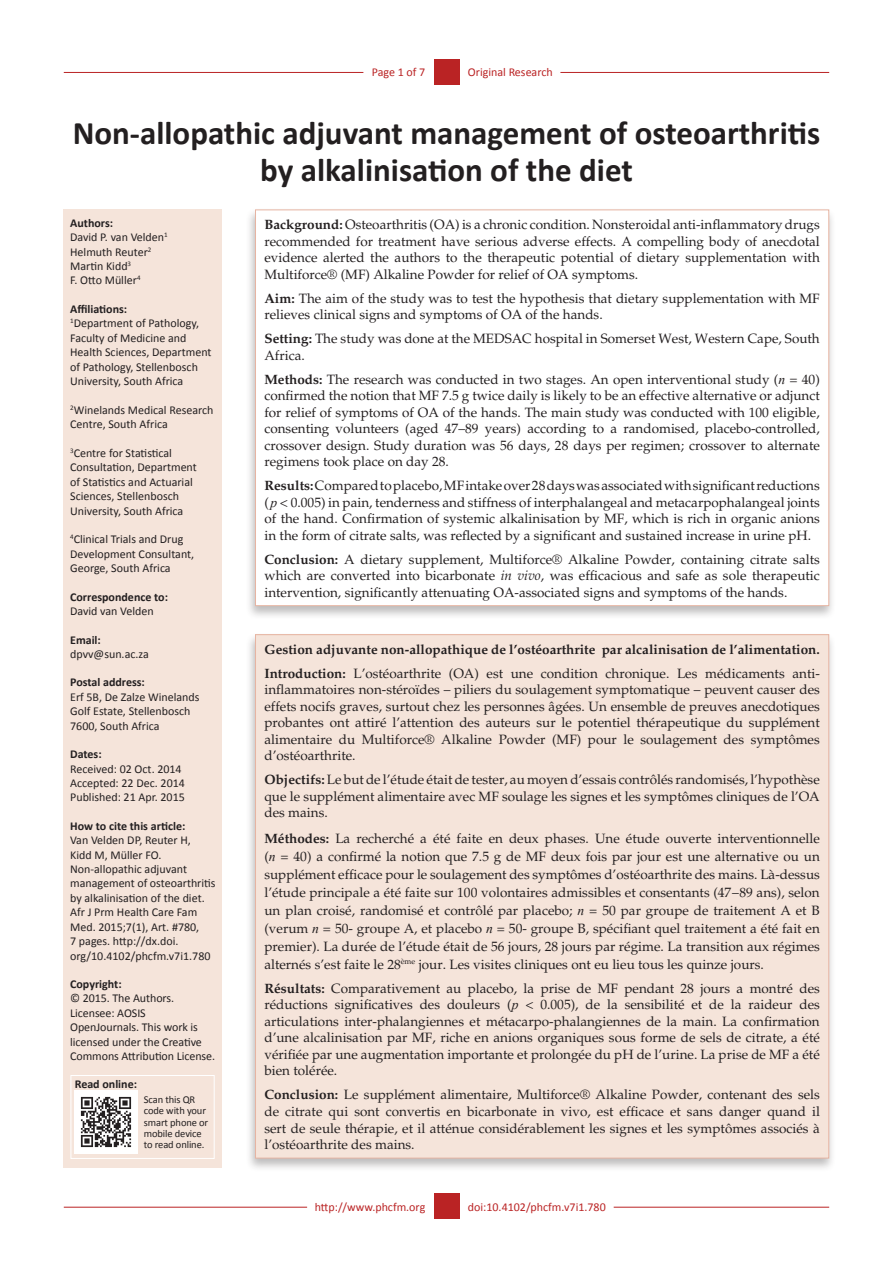
<style>
.page{position:relative;width:893px;height:1263px;background:#fff}
.page>*{position:absolute;margin:0;border:0;box-sizing:border-box;transform-origin:0 0}
.Article_Title{font:700 33px/37.5px "Calibri";color:#231f20;text-align:center}
.Abstract_Text{font:13.5px/16.5px "Palatino";color:#231f20;text-align:justify}
.Abstract_Text-2{font:700 13.5px "Palatino";color:#231f20}
.Sidebar_text{font:12px/14.4px "Calibri";color:#231f20}
.Sidebar_head{font:700 12px "Calibri";color:#231f20}
.RRH_Bottom{font:12px "Calibri";color:#ba2324}
.LRH_Bottom{font:12px "Calibri";color:#ba2324}
.RRH{font:12px "Calibri";color:#ba2324}
.LRH{font:12px "Calibri";letter-spacing:-.005em;color:#ba2324}
.Sidebar_text-2{font:10.5px/11.2px "Calibri";letter-spacing:-.01em;color:#231f20}
.s1{font-weight:700}
.s2{font-family:"Times New Roman";font-style:italic}
.s3{font-style:italic}
</style>
<div class="page">
<hr style="left:64px;top:72px;width:299px;height:1px;background:#ba2324">
<hr style="left:560px;top:72px;width:269px;height:1px;background:#ba2324">
<div style="left:434px;top:59px;width:25px;height:26px;background:#ba2324"></div>
<hr style="left:64px;top:1207px;width:243px;height:1px;background:#ba2324">
<hr style="left:614px;top:1207px;width:215px;height:1px;background:#ba2324">
<div style="left:434px;top:1193px;width:25px;height:26px;background:#ba2324"></div>
<div style="left:64px;top:209px;width:158px;height:958px;background:#f5e4da"></div>
<div style="left:246px;top:207px;width:590px;height:413px;background:#231f20;opacity:.3"></div>
<div style="left:255px;top:210px;width:574px;height:396px;background:#fff"></div>
<div style="left:246px;top:632px;width:590px;height:540px;background:#231f20;opacity:.3"></div>
<div style="left:255px;top:635px;width:574px;height:523px;background:#f5e4da"></div>
<div style="left:71px;top:1075px;width:144px;height:84px;border:1px solid #fff"></div>
<img style="left:75px;top:1090px;width:63px;height:64px">
<p class="LRH" style="left:372px;top:65px;width:55px">Page 1 of 7</p>
<p class="RRH" style="left:468px;top:65px;width:86px">Original Research</p>
<p class="Article_Title" style="left:73px;top:113px;width:749px">Non-allopathic adjuvant management of osteoarthritis by alkalinisation of the diet</p>
<p class="Abstract_Text" style="left:264px;top:217px;width:557px"><span class="s1">Background:</span> Osteoarthritis (OA) is a chronic condition. Nonsteroidal anti-inflammatory drugs recommended for treatment have serious adverse effects. A compelling body of anecdotal evidence alerted the authors to the therapeutic potential of dietary supplementation with Multiforce® (MF) Alkaline Powder for relief of OA symptoms.</p>
<p class="Abstract_Text" style="left:264px;top:290px;width:557px"><span class="s1">Aim:</span> The aim of the study was to test the hypothesis that dietary supplementation with MF relieves clinical signs and symptoms of OA of the hands.</p>
<p class="Abstract_Text" style="left:264px;top:331px;width:557px"><span class="s1">Setting:</span> The study was done at the MEDSAC hospital in Somerset West, Western Cape, South<br>Africa.</p>
<p class="Abstract_Text" style="left:264px;top:371px;width:557px"><span class="s1">Methods:</span> The research was conducted in two stages. An open interventional study (<span class="s2">n</span> = 40) confirmed the notion that MF 7.5 g twice daily is likely to be an effective alternative or adjunct for relief of symptoms of OA of the hands. The main study was conducted with 100 eligible, consenting volunteers (aged 47–89 years) according to a randomised, placebo-controlled, crossover design. Study duration was 56 days, 28 days per regimen; crossover to alternate regimens took place on day 28.</p>
<p class="Abstract_Text" style="left:264px;top:478px;width:557px"><span class="s1">Results:</span> Compared to placebo, MF intake over 28 days was associated with significant reductions ( <span class="s2">p</span> &lt; 0.005) in pain, tenderness and stiffness of interphalangeal and metacarpophalangeal joints of the hand. Confirmation of systemic alkalinisation by MF, which is rich in organic anions in the form of citrate salts, was reflected by a significant and sustained increase in urine pH.</p>
<p class="Abstract_Text" style="left:264px;top:551px;width:557px"><span class="s1">Conclusion:</span> A dietary supplement, Multiforce® Alkaline Powder, containing citrate salts which are converted into bicarbonate <span class="s3">in vivo</span>, was efficacious and safe as sole therapeutic intervention, significantly attenuating OA-associated signs and symptoms of the hands.</p>
<p class="Sidebar_head" style="left:70px;top:215px;width:44px">Authors:</p>
<p class="Sidebar_text" style="left:70px;top:229px;width:99px">David P. van Velden<sup>1</sup></p>
<p class="Sidebar_text" style="left:70px;top:244px;width:83px">Helmuth Reuter<sup>2</sup></p>
<p class="Sidebar_text" style="left:70px;top:258px;width:63px">Martin Kidd<sup>3</sup></p>
<p class="Sidebar_text" style="left:70px;top:273px;width:72px">F. Otto Müller<sup>4</sup></p>
<p class="Sidebar_head" style="left:70px;top:301px;width:59px">Affiliations:</p>
<p class="Sidebar_text" style="left:70px;top:316px;width:143px"><sup>1</sup>Department of Pathology,<br>Faculty of Medicine and<br>Health Sciences, Department of Pathology, Stellenbosch<br>University, South Africa</p>
<p class="Sidebar_text" style="left:70px;top:402px;width:145px"><sup>2</sup>Winelands Medical Research<br>Centre, South Africa</p>
<p class="Sidebar_text" style="left:70px;top:445px;width:128px"><sup>3</sup>Centre for Statistical<br>Consultation, Department of Statistics and Actuarial<br>Sciences, Stellenbosch<br>University, South Africa</p>
<p class="Sidebar_text" style="left:70px;top:532px;width:126px"><sup>4</sup>Clinical Trials and Drug<br>Development Consultant,<br>George, South Africa</p>
<p class="Sidebar_head" style="left:70px;top:589px;width:99px">Correspondence to:</p>
<p class="Sidebar_text" style="left:70px;top:603px;width:85px">David van Velden</p>
<p class="Sidebar_head" style="left:70px;top:632px;width:32px">Email:</p>
<p class="Sidebar_text" style="left:70px;top:646px;width:80px">dpvv@sun.ac.za</p>
<p class="Sidebar_head" style="left:70px;top:675px;width:76px">Postal address:</p>
<p class="Sidebar_text" style="left:70px;top:689px;width:131px">Erf 5B, De Zalze Winelands<br>Golf Estate, Stellenbosch<br>7600, South Africa</p>
<p class="Sidebar_head" style="left:70px;top:747px;width:33px">Dates:</p>
<p class="Sidebar_text" style="left:70px;top:761px;width:113px">Received: 02 Oct. 2014</p>
<p class="Sidebar_text" style="left:70px;top:775px;width:116px">Accepted: 22 Dec. 2014</p>
<p class="Sidebar_text" style="left:70px;top:790px;width:116px">Published: 21 Apr. 2015</p>
<p class="Sidebar_head" style="left:70px;top:818px;width:117px">How to cite this article:</p>
<p class="Sidebar_text" style="left:70px;top:832px;width:147px">Van Velden DP, Reuter H,<br>Kidd M, Müller FO.<br>Non-allopathic adjuvant management of osteoarthritis by alkalinisation of the diet.<br>Afr J Prm Health Care Fam<br>Med. 2015;7(1), Art. #780,<br>7 pages. http://dx.doi. org/10.4102/phcfm.v7i1.780</p>
<p class="Sidebar_head" style="left:70px;top:976px;width:53px">Copyright:</p>
<p class="Sidebar_text" style="left:70px;top:991px;width:147px">© 2015. The Authors.<br>Licensee: AOSIS<br>OpenJournals. This work is licensed under the Creative<br>Commons Attribution License.</p>
<p class="Abstract_Text-2" style="left:264px;top:641px;width:557px">Gestion adjuvante non-allopathique de l’ostéoarthrite par alcalinisation de l’alimentation.</p>
<p class="Abstract_Text" style="left:264px;top:665px;width:557px"><span class="s1">Introduction:</span> L’ostéoarthrite (OA) est une condition chronique. Les médicaments anti&shy;inflammatoires non-stéroïdes – piliers du soulagement symptomatique – peuvent causer des effets nocifs graves, surtout chez les personnes âgées. Un ensemble de preuves anecdotiques probantes ont attiré l’attention des auteurs sur le potentiel thérapeutique du supplément alimentaire du Multiforce® Alkaline Powder (MF) pour le soulagement des symptômes d’ostéoarthrite.</p>
<p class="Abstract_Text" style="left:264px;top:771px;width:557px"><span class="s1">Objectifs:</span> Le but de l’étude était de tester, au moyen d’essais contrôlés randomisés, l’hypothèse que le supplément alimentaire avec MF soulage les signes et les symptômes cliniques de l’OA des mains.</p>
<p class="Abstract_Text" style="left:264px;top:829px;width:557px;line-height:18px"><span class="s1">Méthodes:</span> La recherché a été faite en deux phases. Une étude ouverte interventionnelle (<span class="s2">n</span> = 40) a confirmé la notion que 7.5 g de MF deux fois par jour est une alternative ou un supplément efficace pour le soulagement des symptômes d’ostéoarthrite des mains. Là-dessus l’étude principale a été faite sur 100 volontaires admissibles et consentants (47−89 ans), selon un plan croisé, randomisé et contrôlé par placebo; <span class="s2">n</span> = 50 par groupe de traitement A et B (verum <span class="s2">n</span> = 50- groupe A, et placebo <span class="s2">n</span> = 50- groupe B, spécifiant quel traitement a été fait en premier). La durée de l’étude était de 56 jours, 28 jours par régime. La transition aux régimes alternés s’est faite le 28<sup>ème</sup> jour. Les visites cliniques ont eu lieu tous les quinze jours.</p>
<p class="Abstract_Text" style="left:264px;top:980px;width:557px"><span class="s1">Résultats:</span> Comparativement au placebo, la prise de MF pendant 28 jours a montré des réductions significatives des douleurs (<span class="s2">p</span> &lt; 0.005), de la sensibilité et de la raideur des articulations inter-phalangiennes et métacarpo-phalangiennes de la main. La confirmation d’une alcalinisation par MF, riche en anions organiques sous forme de sels de citrate, a été vérifiée par une augmentation importante et prolongée du pH de l’urine. La prise de MF a été bien tolérée.</p>
<p class="Abstract_Text" style="left:264px;top:1086px;width:557px"><span class="s1">Conclusion:</span> Le supplément alimentaire, Multiforce® Alkaline Powder, contenant des sels de citrate qui sont convertis en bicarbonate in vivo, est efficace et sans danger quand il sert de seule thérapie, et il atténue considérablement les signes et les symptômes associés à l’ostéoarthrite des mains.</p>
<p class="Sidebar_head" style="left:75px;top:1077px;width:64px">Read online:</p>
<p class="Sidebar_text-2" style="left:144px;top:1093px;width:66px">Scan this QR code with your smart phone or mobile device to read online.</p>
<p class="LRH_Bottom" style="left:315px;top:1200px;width:112px">http://www.phcfm.org</p>
<p class="RRH_Bottom" style="left:468px;top:1200px;width:139px">doi:10.4102/phcfm.v7i1.780</p>
</div>
